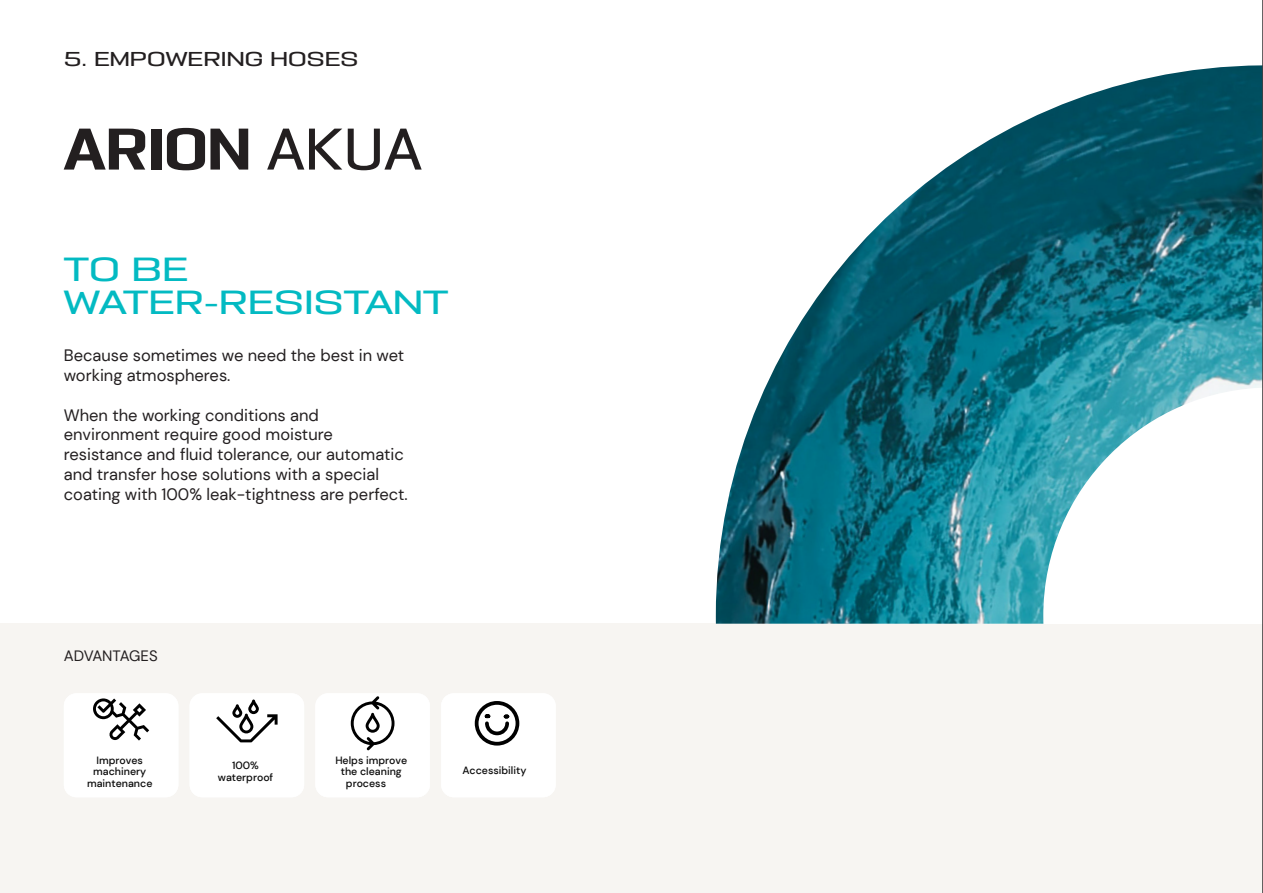
<style>
.page{position:relative;width:1263px;height:893px;background:#fff}
.page>*{position:absolute;margin:0;border:0;box-sizing:border-box;transform-origin:0 0}
.t1{font:52.5px "PODIUM Sharp 6.9";color:#231f20}
.t2{font:30px/33px "PODIUM Sharp 8.7";color:#03bac2}
.t3{font:18px "PODIUM Sharp 8.7";color:#231f20}
.t4{font:16.5px/19.8px "DM Sans";color:#231f20}
.t5{font:15px "DM Sans";color:#231f20}
.t6{font:500 10.5px/11.7px "DM Sans";color:#0d0d0d;text-align:center}
.s1{font-family:"PODIUM Sharp 6.7"}
</style>
<div class="page">
<div style="left:0;top:624px;width:1263px;height:269px;background:#f7f5f2"></div>
<img style="left:716px;top:65px;width:546px;height:559px">
<svg style="left:1043px;top:387px;width:219px;height:237px"></svg>
<hr style="left:1262px;top:0;width:1px;height:893px;background:#231f20">
<svg style="left:64px;top:693px;width:114px;height:104px"></svg>
<svg style="left:315px;top:693px;width:115px;height:104px"></svg>
<svg style="left:190px;top:693px;width:114px;height:104px"></svg>
<svg style="left:441px;top:693px;width:115px;height:104px"></svg>
<p class="t3" style="left:64px;top:47px;width:296px">5. EMPOWERING HOSES</p>
<h1 class="t1" style="left:64px;top:116px;width:360px">ARION <span class="s1">AKUA</span></h1>
<h2 class="t2" style="left:64px;top:253px;width:386px">TO BE<br>WATER-RESISTANT</h2>
<p class="t4" style="left:64px;top:345px;width:342px">Because sometimes we need the best in wet working atmospheres.</p>
<p class="t4" style="left:64px;top:405px;width:345px">When the working conditions and environment require good moisture resistance and fluid tolerance, our automatic and transfer hose solutions with a special coating with 100% leak-tightness are perfect.</p>
<p class="t5" style="left:64px;top:646px;width:95px">ADVANTAGES</p>
<p class="t6" style="left:87px;top:754px;width:67px">Improves machinery maintenance</p>
<p class="t6" style="left:335px;top:754px;width:73px">Helps improve</p>
<p class="t6" style="left:218px;top:760px;width:57px">100% waterproof</p>
<p class="t6" style="left:462px;top:765px;width:66px">Accessibility</p>
<p class="t6" style="left:341px;top:766px;width:62px">the cleaning</p>
<p class="t6" style="left:346px;top:777px;width:42px">process</p>
</div>
